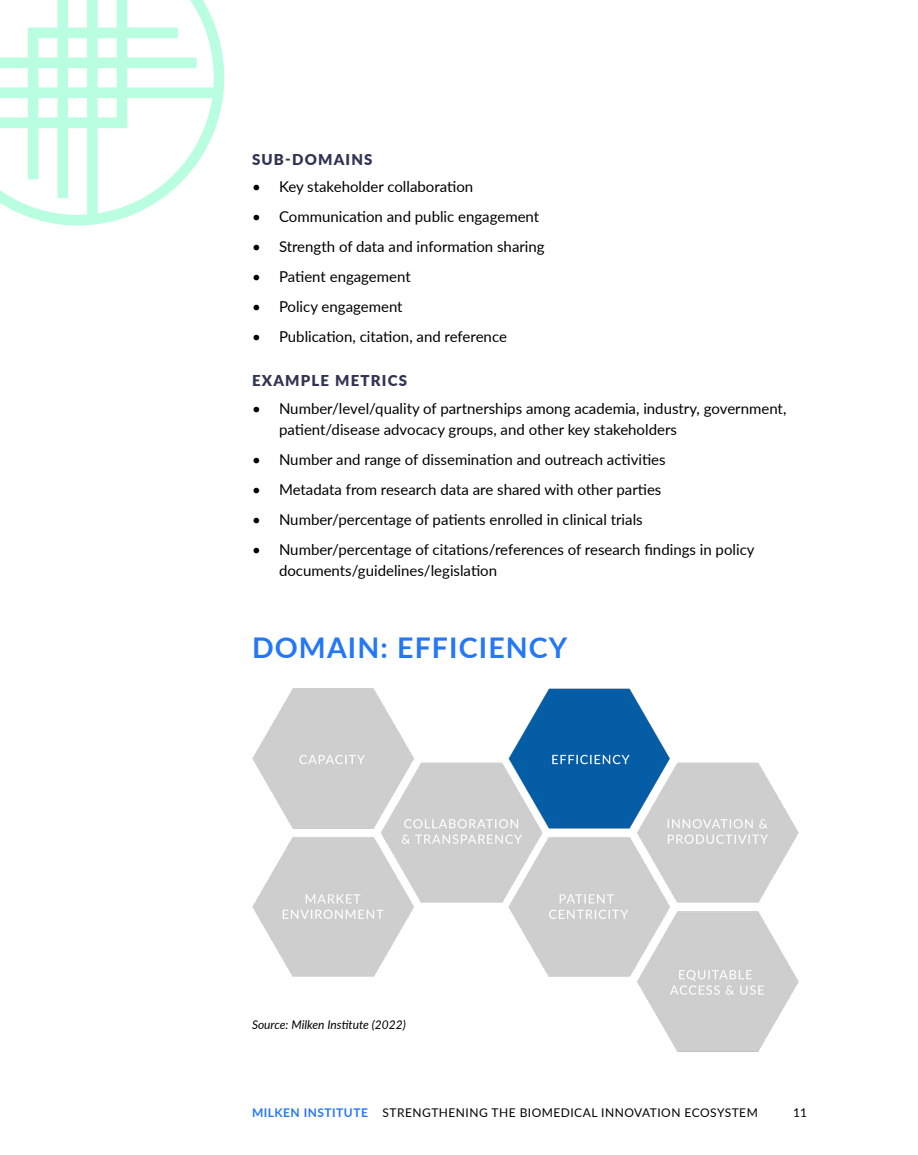
<style>
.page{position:relative;width:918px;height:1155px;background:#fff}
.page>*{position:absolute;margin:0;border:0;box-sizing:border-box;transform-origin:0 0}
.t1{font:700 28.5px "Lato";letter-spacing:.04em;color:#2478f5}
.t2{font:15px/21px "Lato";color:#000}
.t3{font:900 15px "Lato";letter-spacing:.08em;color:#313453}
.t4{font:12px "Lato";letter-spacing:.04em;color:#000}
.t5{font:italic 12px "Lato";color:#000}
.s1{font-weight:700;color:#2478f5}
</style>
<div class="page">
<svg style="left:0;top:0;width:224px;height:225px"></svg>
<img style="left:252px;top:688px;width:547px;height:364px">
<p class="t3" style="left:252px;top:148px;width:122px">SUB-DOMAINS</p>
<p class="t2" style="left:252px;top:176px;width:223px">• Key stakeholder collaboration</p>
<p class="t2" style="left:252px;top:206px;width:289px">• Communication and public engagement</p>
<p class="t2" style="left:252px;top:236px;width:294px">• Strength of data and information sharing</p>
<p class="t2" style="left:252px;top:266px;width:160px">• Patient engagement</p>
<p class="t2" style="left:252px;top:296px;width:152px">• Policy engagement</p>
<p class="t2" style="left:252px;top:326px;width:256px">• Publication, citation, and reference</p>
<p class="t3" style="left:252px;top:369px;width:157px">EXAMPLE METRICS</p>
<p class="t2" style="left:279px;top:397px;width:509px;text-indent:-27px">• Number/level/quality of partnerships among academia, industry, government, patient/disease advocacy groups, and other key stakeholders</p>
<p class="t2" style="left:252px;top:448px;width:415px">• Number and range of dissemination and outreach activities</p>
<p class="t2" style="left:252px;top:478px;width:411px">• Metadata from research data are shared with other parties</p>
<p class="t2" style="left:252px;top:508px;width:392px">• Number/percentage of patients enrolled in clinical trials</p>
<p class="t2" style="left:279px;top:538px;width:477px;text-indent:-27px">• Number/percentage of citations/references of research findings in policy documents/guidelines/legislation</p>
<h1 class="t1" style="left:252px;top:626px;width:317px">DOMAIN: EFFICIENCY</h1>
<p class="t5" style="left:252px;top:1015px;width:155px">Source: Milken Institute (2022)</p>
<p class="t4" style="left:252px;top:1103px;width:507px"><span class="s1">MILKEN INSTITUTE</span> STRENGTHENING THE BIOMEDICAL INNOVATION ECOSYSTEM</p>
<p class="t4" style="left:793px;top:1103px;width:15px">11</p>
</div>
